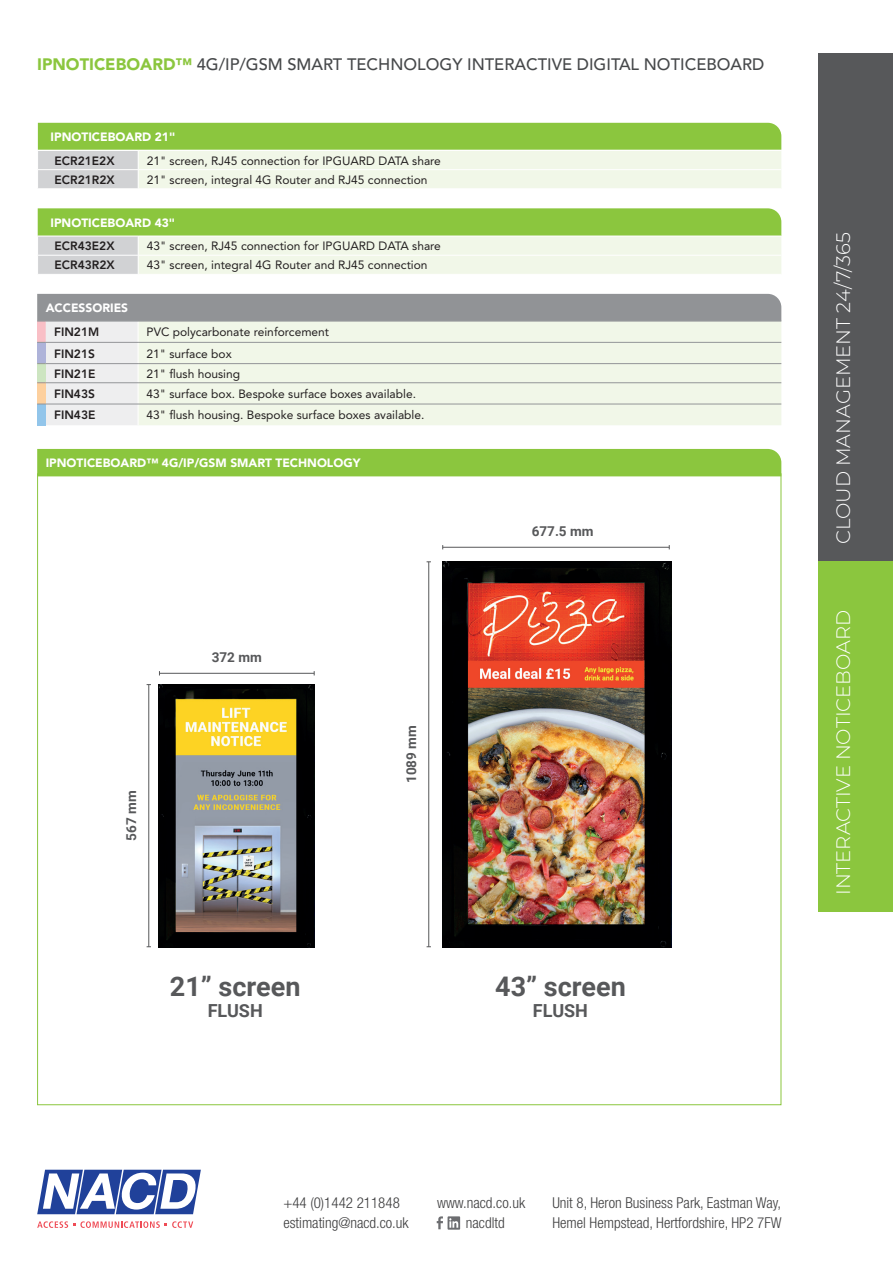
<style>
.page{position:relative;width:893px;height:1263px;background:#fff}
.page>*{position:absolute;margin:0;border:0;box-sizing:border-box;transform-origin:0 0}
.t1{font:700 27px "Roboto";color:#57585a}
.t2{font:300 19.5px "Montserrat";color:#fff}
.t3{font:700 18px "Roboto";color:#57585a}
.t4{font:500 16.5px "Avenir LT Std";color:#46484a}
.t5{font:300 condensed 15px/19.5px "Helvetica Neue LT Std";color:#3e3e3f}
.t6{font:700 13.5px "Roboto";color:#57585a}
.t7{font:12px "Avenir LT Std";color:#231f20}
.t8{font:900 12px "Avenir LT Std";color:#fff}
.t9{font:800 12px "Avenir LT Std";color:#231f20}
.s1{font-weight:900;color:#8bc63e}
</style>
<div class="page">
<div style="left:37px;top:473px;width:744px;height:632px;background:#fff;border:1px solid #8bc63e"></div>
<div style="left:37px;top:449px;width:744px;height:27px;background:#8bc63e"></div>
<svg style="left:37px;top:123px;width:744px;height:65px;background:#c6e0a2"></svg>
<svg style="left:37px;top:208px;width:744px;height:66px;background:#c5e0a2"></svg>
<svg style="left:37px;top:294px;width:744px;height:131px;background:#d9ddd4"></svg>
<hr style="left:46px;top:404px;width:92px;height:1px;background:#939598">
<hr style="left:138px;top:404px;width:643px;height:1px;background:#939598">
<svg style="left:37px;top:1170px;width:164px;height:44px"></svg>
<svg style="left:37px;top:1221px;width:156px;height:7px"></svg>
<svg style="left:437px;top:1216px;width:23px;height:14px"></svg>
<div style="left:819px;top:53px;width:74px;height:508px;background:#57585a"></div>
<div style="left:819px;top:561px;width:74px;height:351px;background:#8bc63e"></div>
<img style="left:442px;top:561px;width:229px;height:386px">
<img style="left:159px;top:684px;width:156px;height:263px">
<hr style="left:148px;top:685px;width:1px;height:262px;background:#57585a">
<hr style="left:428px;top:562px;width:1px;height:385px;background:#57585a">
<hr style="left:159px;top:673px;width:155px;height:1px;background:#57585a">
<hr style="left:443px;top:547px;width:226px;height:1px;background:#57585a">
<h3 class="t4" style="left:37px;top:55px;width:729px"><span class="s1">IPNOTICEBOARD™</span> 4G/IP/GSM SMART TECHNOLOGY INTERACTIVE DIGITAL NOTICEBOARD</h3>
<p class="t8" style="left:51px;top:129px;width:126px">IPNOTICEBOARD 21"</p>
<p class="t9" style="left:55px;top:153px;width:61px">ECR21E2X</p>
<p class="t7" style="left:147px;top:153px;width:296px">21" screen, RJ45 connection for IPGUARD DATA share</p>
<p class="t9" style="left:55px;top:172px;width:62px">ECR21R2X</p>
<p class="t7" style="left:147px;top:173px;width:282px">21" screen, integral 4G Router and RJ45 connection</p>
<p class="t8" style="left:50px;top:215px;width:126px">IPNOTICEBOARD 43"</p>
<p class="t9" style="left:55px;top:239px;width:61px">ECR43E2X</p>
<p class="t7" style="left:147px;top:239px;width:296px">43" screen, RJ45 connection for IPGUARD DATA share</p>
<p class="t9" style="left:55px;top:258px;width:62px">ECR43R2X</p>
<p class="t7" style="left:147px;top:258px;width:282px">43" screen, integral 4G Router and RJ45 connection</p>
<p class="t8" style="left:46px;top:300px;width:84px">ACCESSORIES</p>
<p class="t9" style="left:54px;top:325px;width:47px">FIN21M</p>
<p class="t7" style="left:147px;top:325px;width:184px">PVC polycarbonate reinforcement</p>
<p class="t9" style="left:54px;top:346px;width:42px">FIN21S</p>
<p class="t7" style="left:147px;top:346px;width:87px">21" surface box</p>
<p class="t9" style="left:54px;top:366px;width:43px">FIN21E</p>
<p class="t7" style="left:147px;top:367px;width:95px">21" flush housing</p>
<p class="t9" style="left:54px;top:387px;width:42px">FIN43S</p>
<p class="t7" style="left:147px;top:387px;width:271px">43" surface box. Bespoke surface boxes available.</p>
<p class="t9" style="left:54px;top:408px;width:43px">FIN43E</p>
<p class="t7" style="left:147px;top:408px;width:279px">43" flush housing. Bespoke surface boxes available.</p>
<p class="t8" style="left:46px;top:456px;width:316px">IPNOTICEBOARD™ 4G/IP/GSM SMART TECHNOLOGY</p>
<p class="t6" style="left:122px;top:841px;width:52px;rotate:-90deg">567 mm</p>
<p class="t6" style="left:212px;top:648px;width:52px">372 mm</p>
<h1 class="t1" style="left:170px;top:967px;width:132px">21” screen</h1>
<h3 class="t3" style="left:208px;top:998px;width:57px">FLUSH</h3>
<p class="t6" style="left:402px;top:783px;width:59px;rotate:-90deg">1089 mm</p>
<p class="t6" style="left:532px;top:522px;width:63px">677.5 mm</p>
<h1 class="t1" style="left:495px;top:967px;width:132px">43” screen</h1>
<h3 class="t3" style="left:533px;top:998px;width:57px">FLUSH</h3>
<h2 class="t2" style="left:830px;top:544px;width:314px;rotate:-90deg">CLOUD MANAGEMENT 24/7/365</h2>
<h2 class="t2" style="left:830px;top:895px;width:287px;rotate:-90deg">INTERACTIVE NOTICEBOARD</h2>
<p class="t5" style="left:283px;top:1193px;width:127px">+44 (0)1442 211848 estimating@nacd.co.uk</p>
<p class="t5" style="left:437px;top:1193px;width:89px;text-align:center">www.nacd.co.uk nacdltd</p>
<p class="t5" style="left:552px;top:1193px;width:231px">Unit 8, Heron Business Park, Eastman Way,<br>Hemel Hempstead, Hertfordshire, HP2 7FW</p>
</div>
